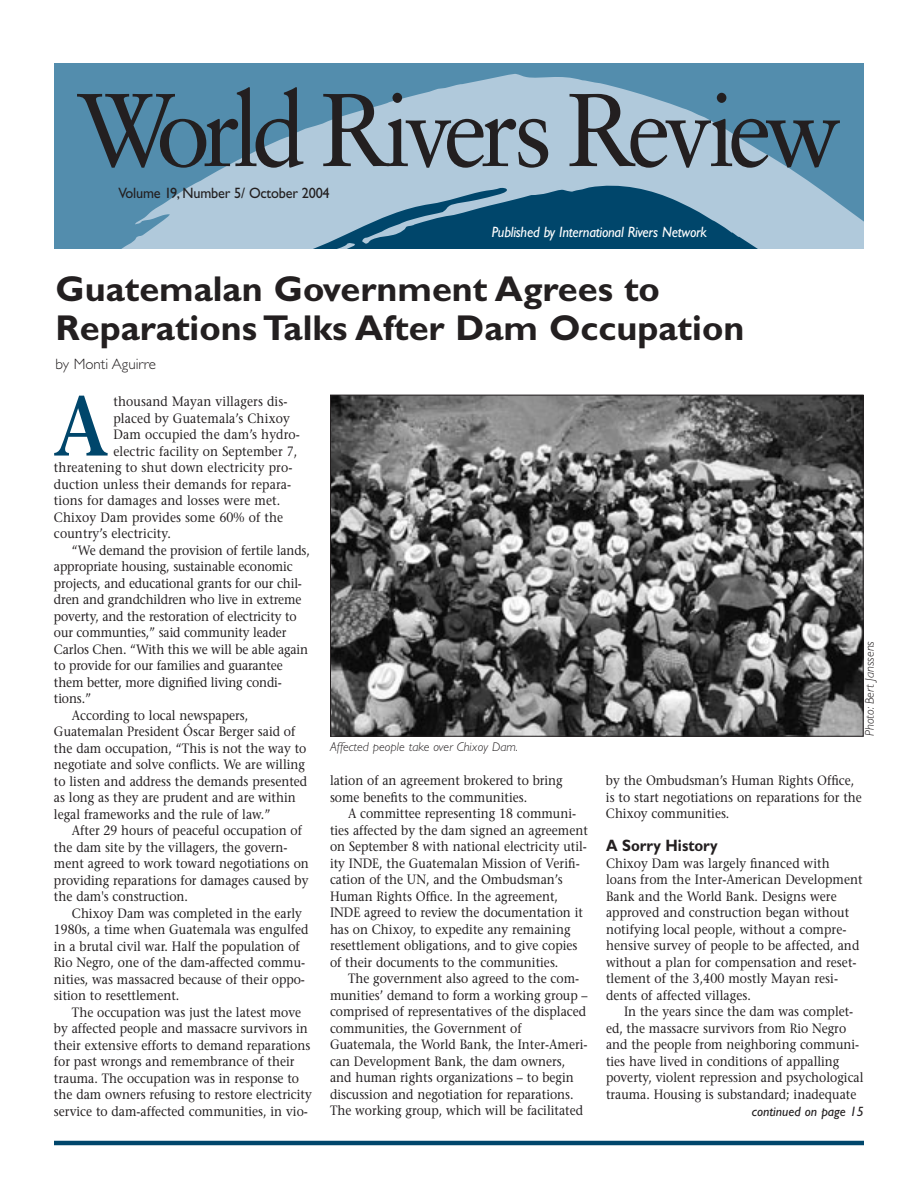
<style>
.page{position:relative;width:918px;height:1188px;background:#fff}
.page>*{position:absolute;margin:0;border:0;box-sizing:border-box;transform-origin:0 0}
.t1{font:103.5px "Sabon";letter-spacing:-.07em;color:#231f20;scale:.95 1}
.t2{font:600 84.15px "Stone Serif";color:#00466b;scale:.9 1}
.t3{font:700 36px/39px "Gill Sans";color:#231f20}
.t4{font:700 16.5px "Gill Sans";color:#231f20;scale:.9 1}
.t5{font:italic 15px "Gill Sans";letter-spacing:-.015em;color:#fff;scale:.95 1}
.t6{font:15px "Gill Sans";letter-spacing:-.015em;color:#231f20;scale:.95 1}
.t7{font:300 15px "Gill Sans";color:#231f20}
.t8{font:13.5px/16.5px "Stone Serif";color:#231f20;scale:.9 1}
.t9{font:italic 13.5px "Gill Sans";color:#231f20}
.t10{font:italic 300 12.75px "Gill Sans";color:#231f20}
</style>
<div class="page">
<hr style="left:54px;top:1141px;width:810px;height:4px;background:#00466b">
<div style="left:54px;top:63px;width:810px;height:186px;background:#538dad"></div>
<svg style="left:121px;top:74px;width:743px;height:175px;fill:#b0c9db"></svg>
<svg style="left:197px;top:243px;width:160px;height:6px"></svg>
<img style="left:332px;top:397px;width:530px;height:338px">
<h1 class="t1" style="left:77px;top:87px;width:806px">World Rivers Review</h1>
<p class="t6" style="left:119px;top:188px;width:224px">Volume 19, Number 5/ October 2004</p>
<p class="t5" style="left:492px;top:226px;width:228px">Published by International Rivers Network</p>
<h3 class="t3" style="left:56px;top:273px;width:690px">Guatemalan Government Agrees to<br>Reparations Talks After Dam Occupation</h3>
<p class="t7" style="left:56px;top:358px;width:102px">by Monti Aguirre</p>
<h2 class="t2" style="left:54px;top:394px;width:62px">A</h2>
<p class="t8" style="left:113px;top:395px;width:195px">thousand Mayan villagers dis-</p>
<p class="t8" style="left:113px;top:411px;width:198px">placed by Guatemala’s Chixoy</p>
<p class="t8" style="left:113px;top:428px;width:209px">Dam occupied the dam’s hydro-</p>
<p class="t8" style="left:113px;top:444px;width:206px">electric facility on September 7,</p>
<p class="t8" style="left:54px;top:461px;width:266px">threatening to shut down electricity pro-</p>
<p class="t8" style="left:54px;top:477px;width:265px">duction unless their demands for repara-</p>
<p class="t8" style="left:54px;top:494px;width:253px">tions for damages and losses were met.</p>
<p class="t8" style="left:54px;top:510px;width:256px">Chixoy Dam provides some 60% of the</p>
<p class="t8" style="left:54px;top:527px;width:132px">country’s electricity.</p>
<p class="t8" style="left:72px;top:543px;width:266px">“We demand the provision of fertile lands,</p>
<p class="t8" style="left:54px;top:560px;width:267px">appropriate housing, sustainable economic</p>
<p class="t8" style="left:54px;top:576px;width:277px">projects, and educational grants for our chil-</p>
<p class="t8" style="left:54px;top:593px;width:277px">dren and grandchildren who live in extreme</p>
<p class="t8" style="left:54px;top:609px;width:271px">poverty, and the restoration of electricity to</p>
<p class="t8" style="left:54px;top:626px;width:260px">our communties,” said community leader</p>
<p class="t8" style="left:54px;top:642px;width:284px">Carlos Chen. “With this we will be able again</p>
<p class="t8" style="left:54px;top:659px;width:256px">to provide for our families and guarantee</p>
<p class="t8" style="left:54px;top:675px;width:255px">them better, more dignified living condi-</p>
<p class="t8" style="left:54px;top:692px;width:43px">tions.”</p>
<p class="t8" style="left:72px;top:708px;width:197px">According to local newspapers,</p>
<p class="t8" style="left:54px;top:725px;width:270px">Guatemalan President Óscar Berger said of</p>
<p class="t8" style="left:54px;top:741px;width:282px">the dam occupation, “This is not the way to</p>
<p class="t8" style="left:54px;top:758px;width:280px">negotiate and solve conflicts. We are willing</p>
<p class="t8" style="left:54px;top:774px;width:283px">to listen and address the demands presented</p>
<p class="t8" style="left:54px;top:791px;width:270px">as long as they are prudent and are within</p>
<p class="t8" style="left:54px;top:807px;width:242px">legal frameworks and the rule of law.”</p>
<p class="t8" style="left:72px;top:824px;width:257px">After 29 hours of peaceful occupation of</p>
<p class="t8" style="left:54px;top:840px;width:261px">the dam site by the villagers, the govern-</p>
<p class="t8" style="left:54px;top:857px;width:285px">ment agreed to work toward negotiations on</p>
<p class="t8" style="left:54px;top:873px;width:284px">providing reparations for damages caused by</p>
<p class="t8" style="left:54px;top:890px;width:150px">the dam's construction.</p>
<p class="t8" style="left:72px;top:906px;width:257px">Chixoy Dam was completed in the early</p>
<p class="t8" style="left:54px;top:923px;width:284px">1980s, a time when Guatemala was engulfed</p>
<p class="t8" style="left:54px;top:939px;width:275px">in a brutal civil war. Half the population of</p>
<p class="t8" style="left:54px;top:956px;width:281px">Rio Negro, one of the dam-affected commu-</p>
<p class="t8" style="left:54px;top:972px;width:280px">nities, was massacred because of their oppo-</p>
<p class="t8" style="left:54px;top:989px;width:141px">sition to resettlement.</p>
<p class="t8" style="left:72px;top:1005px;width:256px">The occupation was just the latest move</p>
<p class="t8" style="left:54px;top:1022px;width:284px">by affected people and massacre survivors in</p>
<p class="t8" style="left:54px;top:1038px;width:286px">their extensive efforts to demand reparations</p>
<p class="t8" style="left:54px;top:1055px;width:269px">for past wrongs and remembrance of their</p>
<p class="t8" style="left:54px;top:1071px;width:274px">trauma. The occupation was in response to</p>
<p class="t8" style="left:54px;top:1088px;width:288px">the dam owners refusing to restore electricity</p>
<p class="t8" style="left:54px;top:1104px;width:284px">service to dam-affected communities, in vio-</p>
<p class="t10" style="left:330px;top:742px;width:190px">Affected people take over Chixoy Dam.</p>
<p class="t8" style="left:330px;top:773px;width:260px">lation of an agreement brokered to bring some benefits to the communities.</p>
<p class="t8" style="left:330px;top:806px;width:288px;text-indent:18px">A committee representing 18 communi&shy;ties affected by the dam signed an agreement on September 8 with national electricity util&shy;ity INDE, the Guatemalan Mission of Verifi&shy;cation of the UN, and the Ombudsman’s Human Rights Office. In the agreement, INDE agreed to review the documentation it has on Chixoy, to expedite any remaining resettlement obligations, and to give copies of their documents to the communities.</p>
<p class="t8" style="left:330px;top:971px;width:288px;text-indent:18px">The government also agreed to the com&shy;munities’ demand to form a working group – comprised of representatives of the displaced communities, the Government of Guatemala, the World Bank, the Inter-Ameri&shy;can Development Bank, the dam owners, and human rights organizations – to begin discussion and negotiation for reparations.<br>The working group, which will be facilitated</p>
<p class="t10" style="left:865px;top:736px;width:97px;rotate:-90deg">Photo: Bert Janssens</p>
<p class="t8" style="left:606px;top:773px;width:286px">by the Ombudsman’s Human Rights Office, is to start negotiations on reparations for the<br>Chixoy communities.</p>
<p class="t4" style="left:606px;top:840px;width:126px">A Sorry History</p>
<p class="t8" style="left:606px;top:856px;width:287px">Chixoy Dam was largely financed with loans from the Inter-American Development Bank and the World Bank. Designs were approved and construction began without notifying local people, without a compre&shy;hensive survey of people to be affected, and without a plan for compensation and reset&shy;tlement of the 3,400 mostly Mayan resi&shy;dents of affected villages.</p>
<p class="t8" style="left:606px;top:1004px;width:288px;text-indent:18px">In the years since the dam was complet&shy;ed, the massacre survivors from Rio Negro and the people from neighboring communi&shy;ties have lived in conditions of appalling poverty, violent repression and psychological trauma. Housing is substandard; inadequate</p>
<p class="t9" style="left:752px;top:1107px;width:114px">continued on page 15</p>
</div>
